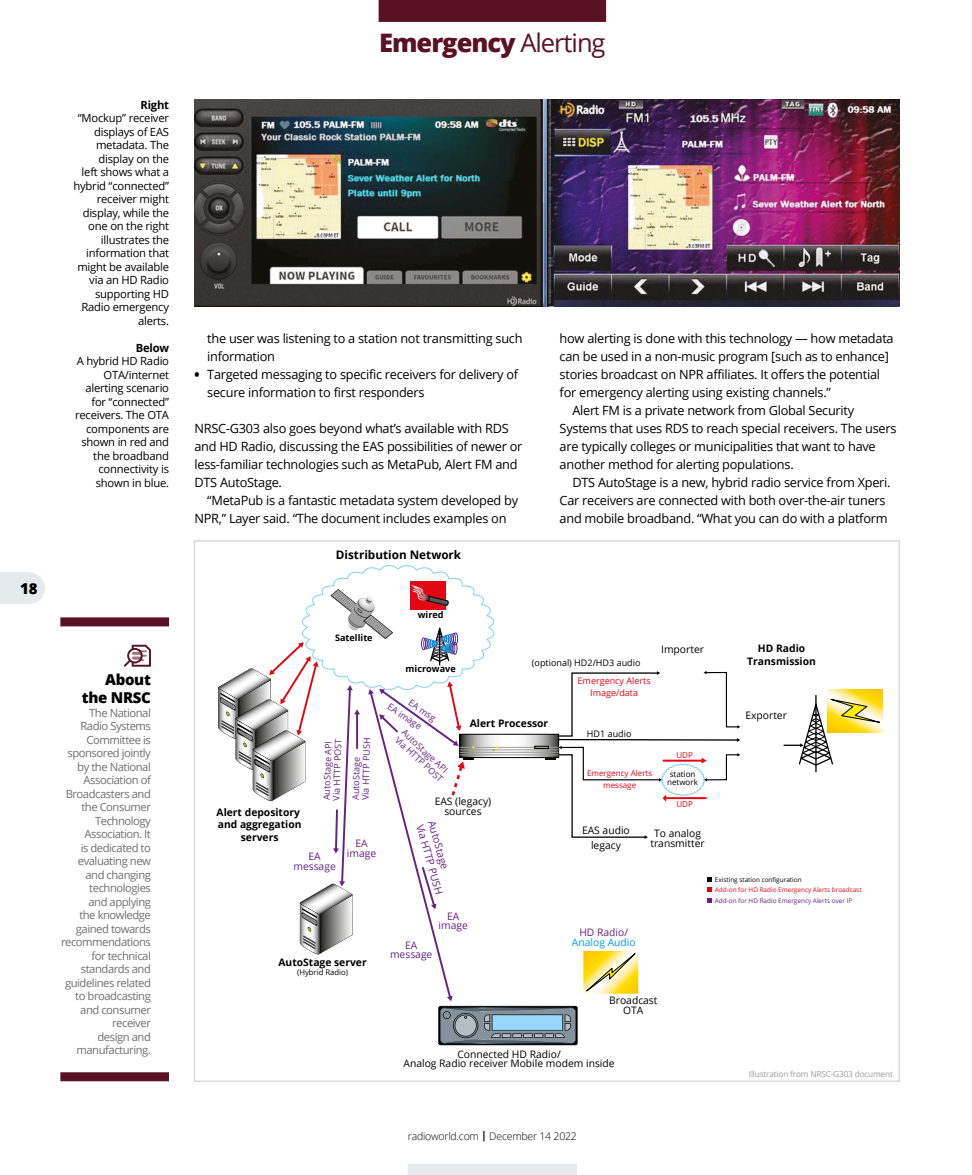
<style>
.page{position:relative;width:972px;height:1175px;background:#fff}
.page>*{position:absolute;margin:0;border:0;box-sizing:border-box;transform-origin:0 0}
.t1{font:800 25.5px "Open Sans";letter-spacing:-.04em;color:#591224}
.t2{font:800 15px/18px "Open Sans";letter-spacing:-.02em;color:#000;text-align:right}
.t3{font:12.75px/18px "Open Sans";letter-spacing:-.02em;color:#000}
.t4{font:700 11.7px "Open Sans";color:#000}
.t5{font:11.25px/13.5px "Open Sans";letter-spacing:-.02em;color:#000;text-align:right}
.t6{font:11.25px/13.5px "Open Sans";letter-spacing:-.04em;color:#706f6f;text-align:right}
.t7{font:700 11.25px "Open Sans";letter-spacing:-.02em;color:#000}
.t8{font:300 10.5px "Open Sans";letter-spacing:-.02em;color:#000}
.t9{font:10.35px/9.8px "Open Sans";color:#000;text-align:center}
.t10{font:700 10.35px/12.5px "Open Sans";color:#000;text-align:center}
.t11{font:10.35px/9.8px "Open Sans";color:#662383;text-align:center}
.t12{font:10.35px "Open Sans";color:#009fe3}
.t13{font:700 9.15px "Open Sans";color:#000}
.t14{font:9px/9.8px "Open Sans";color:#662383}
.t15{font:9px "Open Sans";color:#000}
.t16{font:9px/11.1px "Open Sans";color:#e30613;text-align:center}
.t17{font:8.25px "Open Sans";letter-spacing:-.02em;color:#9d9d9c}
.t18{font:8.1px/12.1px "Open Sans";color:#e30613;text-align:center}
.t19{font:8.1px/8.2px "Open Sans";color:#000;text-align:center}
.t20{font:7.65px "Open Sans";color:#000}
.t21{font:6.45px "Open Sans";color:#e30613}
.t22{font:6.45px "Open Sans";color:#662383}
.t23{font:6.45px "Open Sans";color:#000}
.s1{font-weight:400}
.s2{font-weight:800}
.s3{font-weight:700}
</style>
<div class="page">
<img style="left:194px;top:100px;width:705px;height:207px">
<div style="left:60px;top:617px;width:109px;height:9px;background:#591224"></div>
<div style="left:60px;top:1072px;width:109px;height:9px;background:#591224"></div>
<svg style="left:124px;top:644px;width:27px;height:22px"></svg>
<svg style="left:828px;top:689px;width:55px;height:43px"></svg>
<hr style="left:815px;top:704px;width:2px;height:67px;background:#000">
<svg style="left:784px;top:695px;width:96px;height:71px"></svg>
<svg style="left:218px;top:565px;width:522px;height:480px"></svg>
<div style="left:14px;top:572px;width:31px;height:32px;background:#e5eaec;border-radius:50%"></div>
<div style="left:0;top:572px;width:29px;height:32px;background:#e5eaec"></div>
<div style="left:408px;top:1163px;width:169px;height:11px;background:#e5eaec"></div>
<div style="left:379px;top:0;width:227px;height:22px;background:#591224"></div>
<p class="t7" style="left:140px;top:97px;width:30px">Right</p>
<p class="t5" style="left:74px;top:111px;width:97px">“Mockup” receiver displays of EAS metadata. The display on the<br>left shows what a hybrid “connected” receiver might display, while the one on the right illustrates the information that might be available via an HD Radio supporting HD<br>Radio emergency alerts.</p>
<p class="t7" style="left:136px;top:340px;width:35px">Below</p>
<p class="t5" style="left:75px;top:354px;width:95px">A hybrid HD Radio<br>OTA/internet alerting scenario for “connected” receivers. The OTA components are shown in red and the broadband connectivity is shown in blue.</p>
<p class="t2" style="left:20px;top:578px;width:19px">18</p>
<p class="t2" style="left:82px;top:670px;width:71px">About the NRSC</p>
<p class="t6" style="left:61px;top:705px;width:91px">The National<br>Radio Systems<br>Committee is sponsored jointly by the National<br>Association of<br>Broadcasters and the Consumer<br>Technology<br>Association. It<br>is dedicated to evaluating new and changing technologies<br>and applying<br>the knowledge gained towards recommendations for technical standards and guidelines related to broadcasting and consumer receiver<br>design and manufacturing.</p>
<h1 class="t1" style="left:379px;top:23px;width:228px">Emergency <span class="s1">Alerting</span></h1>
<p class="t3" style="left:207px;top:329px;width:317px">the user was listening to a station not transmitting such information</p>
<p class="t3" style="left:207px;top:365px;width:313px;text-indent:-13px"><span class="s2">•</span> Targeted messaging to specific receivers for delivery of secure information to first responders</p>
<p class="t3" style="left:194px;top:419px;width:329px">NRSC-G303 also goes beyond what’s available with RDS and HD Radio, discussing the EAS possibilities of newer or less-familiar technologies such as MetaPub, Alert FM and DTS AutoStage.</p>
<p class="t3" style="left:194px;top:491px;width:325px;text-indent:13px">“MetaPub is a fantastic metadata system developed by<br>NPR,” Layer said. “The document includes examples on</p>
<p class="t4" style="left:336px;top:546px;width:127px">Distribution Network</p>
<p class="t3" style="left:560px;top:329px;width:336px">how alerting is done with this technology — how metadata</p>
<p class="t3" style="left:560px;top:347px;width:331px">can be used in a non-music program [such as to enhance]</p>
<p class="t3" style="left:560px;top:365px;width:322px">stories broadcast on NPR affiliates. It offers the potential</p>
<p class="t3" style="left:560px;top:383px;width:273px">for emergency alerting using existing channels.”</p>
<p class="t3" style="left:572px;top:401px;width:283px">Alert FM is a private network from Global Security</p>
<p class="t3" style="left:560px;top:419px;width:338px">Systems that uses RDS to reach special receivers. The users</p>
<p class="t3" style="left:560px;top:437px;width:318px">are typically colleges or municipalities that want to have</p>
<p class="t3" style="left:560px;top:455px;width:236px">another method for alerting populations.</p>
<p class="t3" style="left:572px;top:473px;width:320px">DTS AutoStage is a new, hybrid radio service from Xperi.</p>
<p class="t3" style="left:560px;top:491px;width:328px">Car receivers are connected with both over-the-air tuners</p>
<p class="t3" style="left:560px;top:509px;width:330px">and mobile broadband. “What you can do with a platform</p>
<p class="t13" style="left:335px;top:631px;width:39px">Satellite</p>
<p class="t13" style="left:418px;top:608px;width:27px">wired</p>
<p class="t13" style="left:406px;top:661px;width:52px">microwave</p>
<p class="t15" style="left:532px;top:657px;width:110px">(optional) HD2/HD3 audio</p>
<p class="t9" style="left:661px;top:644px;width:44px">Importer</p>
<p class="t10" style="left:747px;top:642px;width:70px">HD Radio<br>Transmission</p>
<p class="t14" style="left:321px;top:800px;width:63px;rotate:-88deg">AutoStage API<br>Via HTTP POST</p>
<p class="t14" style="left:351px;top:800px;width:64px;rotate:-89deg">AutoStage<br>Via HTTP PUSH</p>
<p class="t10" style="left:217px;top:805px;width:86px">Alert depository and aggregation servers</p>
<p class="t11" style="left:293px;top:851px;width:44px">EA message</p>
<p class="t11" style="left:347px;top:838px;width:31px">EA image</p>
<p class="t10" style="left:278px;top:955px;width:90px">AutoStage server</p>
<p class="t20" style="left:297px;top:967px;width:53px">(Hybrid Radio)</p>
<p class="t14" style="left:401px;top:686px;width:47px;line-height:15px;text-indent:15px;rotate:34deg">EA msg<br>EA image</p>
<p class="t14" style="left:407px;top:727px;width:63px;rotate:43deg">AutoStage API<br>Via HTTP POST</p>
<p class="t10" style="left:470px;top:716px;width:80px">Alert Processor</p>
<p class="t9" style="left:435px;top:796px;width:58px">EAS (legacy) sources</p>
<p class="t11" style="left:438px;top:819px;width:74px;line-height:12.5px;text-align:left;rotate:74deg">AutoStage<br>Via HTTP PUSH</p>
<p class="t11" style="left:439px;top:910px;width:31px">EA image</p>
<p class="t11" style="left:390px;top:939px;width:44px">EA message</p>
<p class="t16" style="left:578px;top:675px;width:75px">Emergency Alerts<br>Image/data</p>
<p class="t15" style="left:587px;top:727px;width:46px">HD1 audio</p>
<p class="t18" style="left:676px;top:748px;width:18px">UDP</p>
<p class="t18" style="left:587px;top:766px;width:67px">Emergency Alerts message</p>
<p class="t19" style="left:667px;top:769px;width:32px">station network</p>
<p class="t9" style="left:582px;top:822px;width:49px;line-height:15px">EAS audio legacy</p>
<p class="t18" style="left:676px;top:797px;width:18px">UDP</p>
<p class="t9" style="left:650px;top:828px;width:56px">To analog transmitter</p>
<p class="t11" style="left:579px;top:926px;width:50px">HD Radio/</p>
<p class="t12" style="left:572px;top:934px;width:65px">Analog Audio</p>
<p class="t9" style="left:745px;top:710px;width:43px">Exporter</p>
<p class="t23" style="left:715px;top:875px;width:88px">Existing station configuration</p>
<p class="t21" style="left:715px;top:885px;width:148px">Add-on for HD Radio Emergency Alerts broadcast</p>
<p class="t22" style="left:715px;top:895px;width:139px">Add-on for HD Radio Emergency Alerts over IP</p>
<p class="t9" style="left:609px;top:995px;width:50px">Broadcast<br>OTA</p>
<p class="t9" style="left:404px;top:1048px;width:213px">Connected HD Radio/<br>Analog Radio receiver Mobile modem inside</p>
<p class="t17" style="left:749px;top:1068px;width:146px">Illustration from NRSC-G303 document</p>
<p class="t8" style="left:408px;top:1128px;width:171px">radioworld.com <span class="s3">|</span> December 14 2022</p>
</div>
